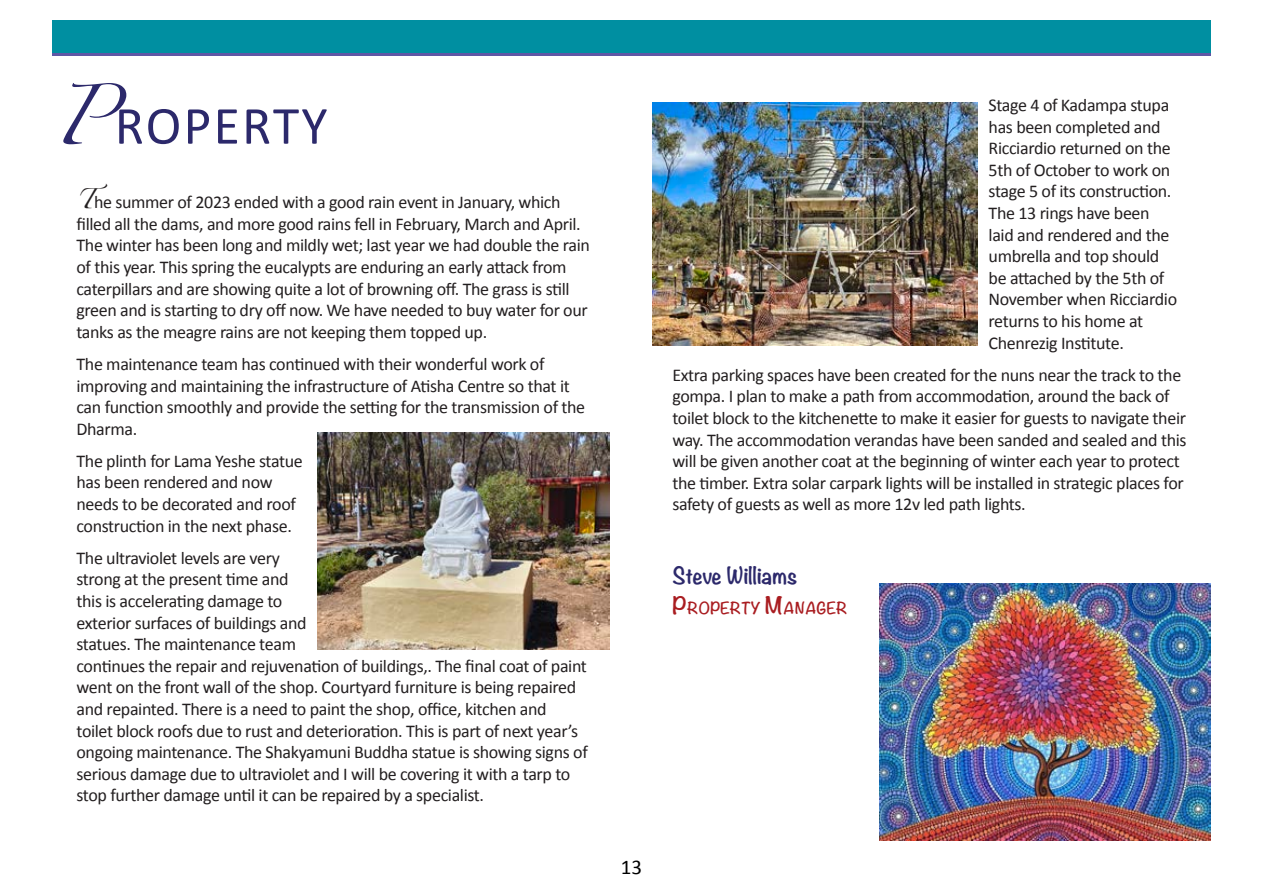
<style>
.page{position:relative;width:1263px;height:893px;background:#fff}
.page>*{position:absolute;margin:0;border:0;box-sizing:border-box;transform-origin:0 0}
.Page_Heading{font:54px "Calibri";letter-spacing:.04em;color:#2c296b}
.Signature{font:700 21px "Noteworthy";color:#2c296b}
.t1{font:21px "Calibri";color:#000}
.t2{font:18px/21.6px "Calibri";letter-spacing:-.02em;color:#231f20}
.Job_Title{font:700 14.7px "Noteworthy";color:#a91d21}
.s1{font-family:"Zapfino"}
.s2{font-size:21px}
</style>
<div class="page">
<svg style="left:52px;top:52px;width:1158px;height:4px;background:#4765a4"></svg>
<div style="left:52px;top:20px;width:1158px;height:32px;background:#008fa1"></div>
<img style="left:879px;top:583px;width:331px;height:257px">
<img style="left:652px;top:102px;width:326px;height:243px">
<img style="left:318px;top:432px;width:291px;height:217px">
<p class="Page_Heading" style="left:52px;top:92px;width:277px"><span class="s1">P</span>ROPERTY</p>
<p class="t2" style="left:76px;top:192px;width:515px"><span class="s1">T</span>he summer of 2023 ended with a good rain event in January, which filled all the dams, and more good rains fell in February, March and April.<br>The winter has been long and mildly wet; last year we had double the rain of this year. This spring the eucalypts are enduring an early attack from caterpillars and are showing quite a lot of browning off. The grass is still green and is starting to dry off now. We have needed to buy water for our tanks as the meagre rains are not keeping them topped up.</p>
<p class="t2" style="left:76px;top:353px;width:510px">The maintenance team has continued with their wonderful work of improving and maintaining the infrastructure of Atisha Centre so that it can function smoothly and provide the setting for the transmission of the Dharma.</p>
<p class="t2" style="left:76px;top:450px;width:228px">The plinth for Lama Yeshe statue has been rendered and now needs to be decorated and roof construction in the next phase.</p>
<p class="t2" style="left:76px;top:547px;width:513px">The ultraviolet levels are very<br>strong at the present time and<br>this is accelerating damage to<br>exterior surfaces of buildings and<br>statues. The maintenance team<br>continues the repair and rejuvenation of buildings,. The final coat of paint went on the front wall of the shop. Courtyard furniture is being repaired and repainted. There is a need to paint the shop, office, kitchen and<br>toilet block roofs due to rust and deterioration. This is part of next year’s ongoing maintenance. The Shakyamuni Buddha statue is showing signs of serious damage due to ultraviolet and I will be covering it with a tarp to stop further damage until it can be repaired by a specialist.</p>
<p class="t2" style="left:989px;top:94px;width:190px">Stage 4 of Kadampa stupa has been completed and<br>Ricciardio returned on the<br>5th of October to work on stage 5 of its construction.<br>The 13 rings have been laid and rendered and the umbrella and top should be attached by the 5th of<br>November when Ricciardio returns to his home at<br>Chenrezig Institute.</p>
<p class="t2" style="left:672px;top:364px;width:516px">Extra parking spaces have been created for the nuns near the track to the gompa. I plan to make a path from accommodation, around the back of toilet block to the kitchenette to make it easier for guests to navigate their way. The accommodation verandas have been sanded and sealed and this will be given another coat at the beginning of winter each year to protect the timber. Extra solar carpark lights will be installed in strategic places for safety of guests as well as more 12v led path lights.</p>
<p class="Signature" style="left:672px;top:557px;width:127px">Steve Williams</p>
<p class="Job_Title" style="left:672px;top:595px;width:177px"><span class="s2">P</span>ROPERTY <span class="s2">M</span>ANAGER</p>
<p class="t1" style="left:621px;top:854px;width:23px">13</p>
</div>
